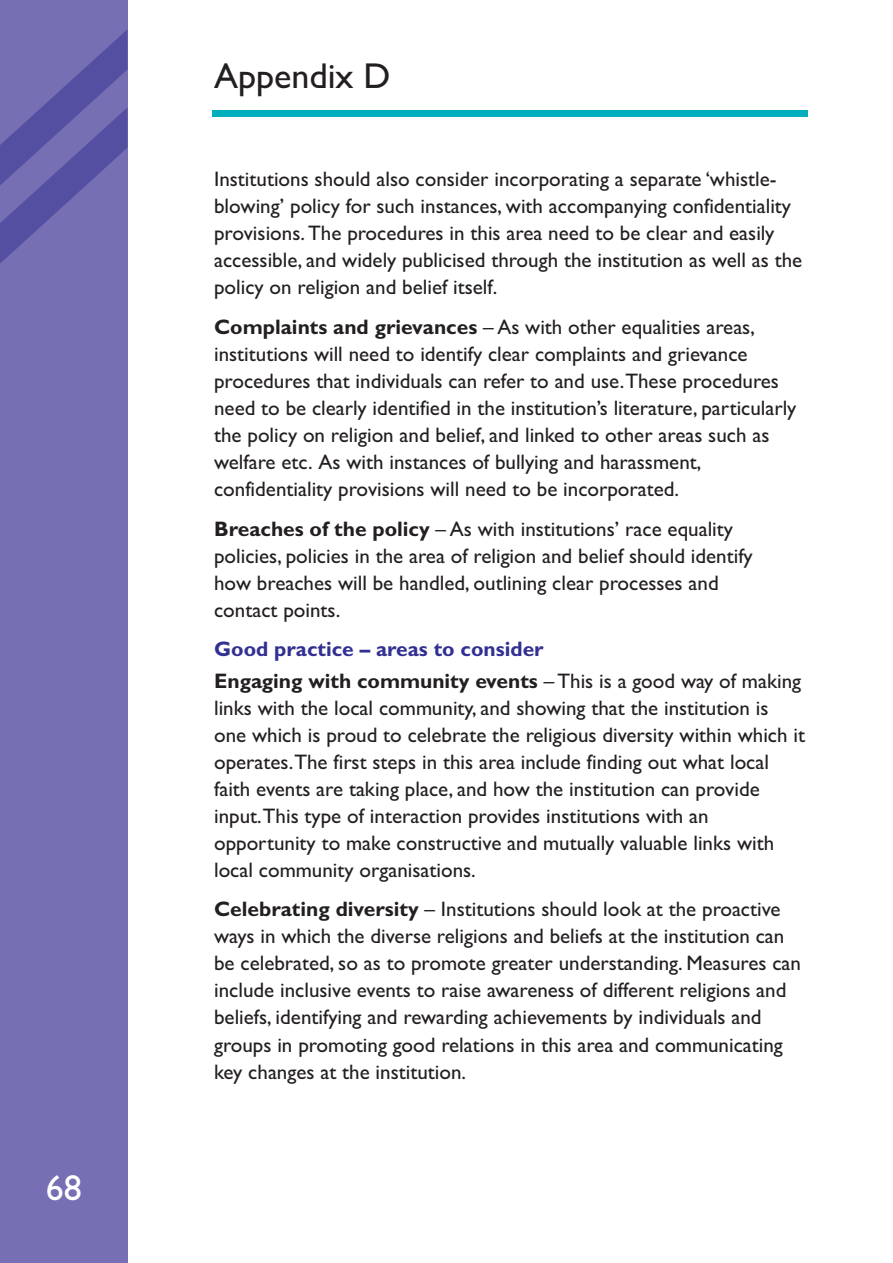
<style>
.page{position:relative;width:893px;height:1263px;background:#fff}
.page>*{position:absolute;margin:0;border:0;box-sizing:border-box;transform-origin:0 0}
.t1{font:36px "Gill Sans";color:#231f20}
.t2{font:36px "Gill Sans";color:#fff}
.t3{font:21px/27px "Gill Sans";color:#231f20}
.t4{font:700 21px/31.2px "Gill Sans CE";color:#323092}
.s1{font-family:"Gill Sans CE";font-weight:700}
.s2{color:#231f20}
.s3{font-family:"Gill Sans";font-weight:400;color:#231f20}
</style>
<div class="page">
<div style="left:213px;top:111px;width:595px;height:6px;background:#00aebd"></div>
<div style="left:0;top:0;width:128px;height:1263px;background:#776fb3"></div>
<svg style="left:0;top:30px;width:128px;height:233px"></svg>
<h1 class="t2" style="left:46px;top:1166px;width:37px">68</h1>
<h1 class="t1" style="left:214px;top:55px;width:178px">Appendix D</h1>
<p class="t3" style="left:214px;top:165px;width:590px">Institutions should also consider incorporating a separate ‘whistle&shy;blowing’ policy for such instances, with accompanying confidentiality provisions. The procedures in this area need to be clear and easily accessible, and widely publicised through the institution as well as the policy on religion and belief itself.</p>
<p class="t3" style="left:214px;top:313px;width:584px"><span class="s1">Complaints and grievances</span> – As with other equalities areas, institutions will need to identify clear complaints and grievance procedures that individuals can refer to and use.These procedures need to be clearly identified in the institution’s literature, particularly the policy on religion and belief, and linked to other areas such as welfare etc. As with instances of bullying and harassment, confidentiality provisions will need to be incorporated.</p>
<p class="t3" style="left:214px;top:515px;width:540px"><span class="s1">Breaches of the policy</span> – As with institutions’ race equality policies, policies in the area of religion and belief should identify how breaches will be handled, outlining clear processes and contact points.</p>
<p class="t4" style="left:214px;top:636px;width:589px">Good practice – areas to consider<br><span class="s2">Engaging with community events</span> <span class="s3">– This is a good way of making</span></p>
<p class="t3" style="left:214px;top:694px;width:592px">links with the local community, and showing that the institution is one which is proud to celebrate the religious diversity within which it operates.The first steps in this area include finding out what local faith events are taking place, and how the institution can provide input.This type of interaction provides institutions with an opportunity to make constructive and mutually valuable links with local community organisations.</p>
<p class="t3" style="left:214px;top:896px;width:588px"><span class="s1">Celebrating diversity</span> – Institutions should look at the proactive ways in which the diverse religions and beliefs at the institution can be celebrated, so as to promote greater understanding. Measures can include inclusive events to raise awareness of different religions and beliefs, identifying and rewarding achievements by individuals and groups in promoting good relations in this area and communicating key changes at the institution.</p>
</div>
